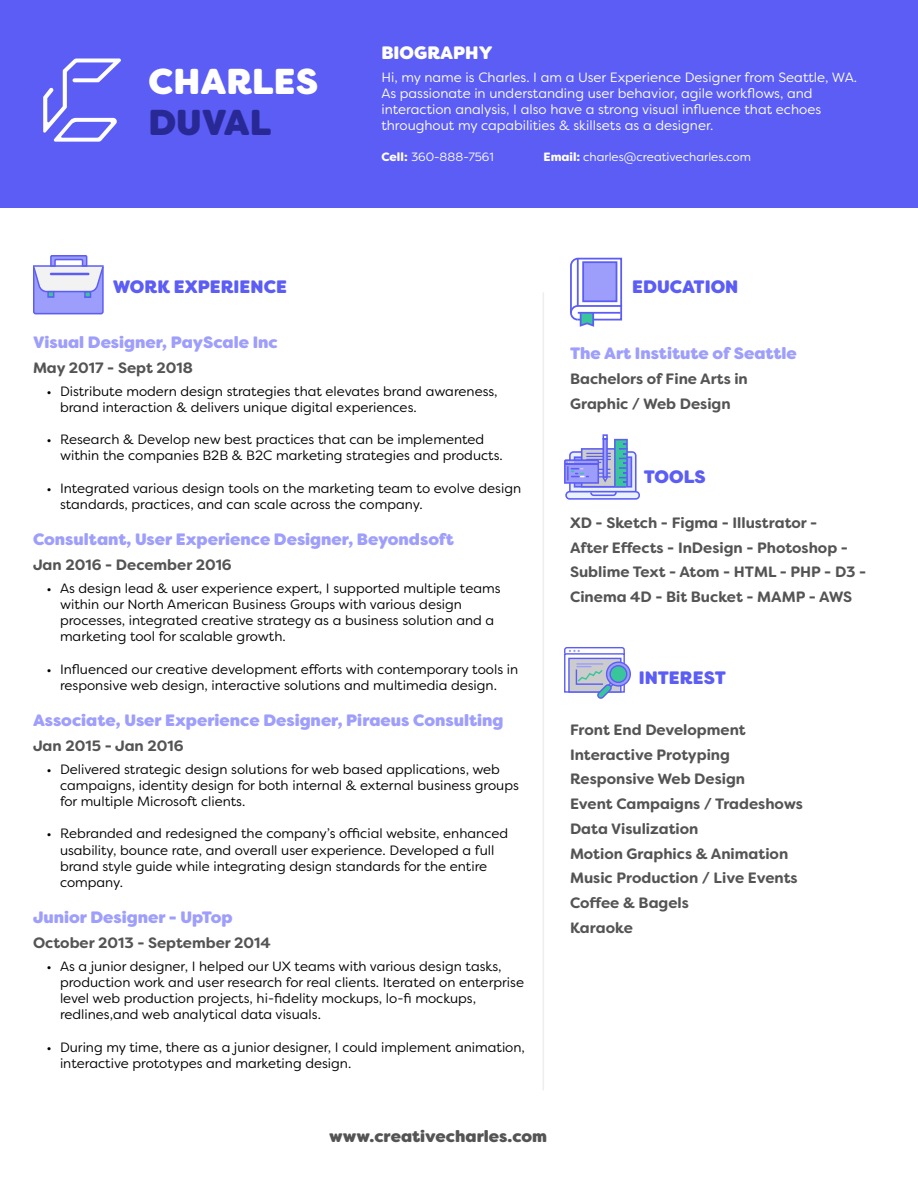
<style>
.page{position:relative;width:918px;height:1188px;background:#fff}
.page>*{position:absolute;margin:0;border:0;box-sizing:border-box;transform-origin:0 0}
.t1{font:800 36px "Filson Soft";color:#fff}
.t2{font:800 36px "Filson Soft";color:#292996}
.t3{font:800 18px "Filson Soft";color:#5b5df5}
.t4{font:800 18px "Filson Soft";color:#fff}
.t5{font:800 16.5px "Filson Soft";color:#9e9efc}
.t6{font:800 16.5px "Filson Soft";color:#545454}
.t7{font:700 15px/24.8px "Filson Soft";color:#545454}
.t8{font:13.5px/16.2px "Filson Soft";color:#000}
.t9{font:13.5px/16.2px "Filson Soft";color:#fff}
.t10{font:12px "Filson Soft";color:#fff}
.s1{font-weight:900}
</style>
<div class="page">
<div style="left:0;top:0;width:918px;height:207px;background:#5b5df5"></div>
<hr style="left:543px;top:293px;width:1px;height:797px;background:#eee">
<svg style="left:43px;top:58px;width:78px;height:84px"></svg>
<svg style="left:570px;top:258px;width:52px;height:69px"></svg>
<div style="left:583px;top:262px;width:34px;height:39px;background:#9d9dfc"></div>
<div style="left:582px;top:261px;width:35px;height:41px;border:2px solid #5b5df5"></div>
<hr style="left:578px;top:312px;width:42px;height:2px;background:#5b5df5">
<svg style="left:33px;top:255px;width:71px;height:59px"></svg>
<div style="left:565px;top:654px;width:59px;height:38px;background:linear-gradient(to right,#fff,#fff)"></div>
<div style="left:564px;top:653px;width:61px;height:40px;border:1px solid #5b5df5"></div>
<div style="left:569px;top:658px;width:52px;height:34px;background:#ccc"></div>
<div style="left:568px;top:658px;width:54px;height:35px;border:1px solid #5b5df5"></div>
<svg style="left:564px;top:647px;width:61px;height:9px"></svg>
<hr style="left:576px;top:663px;width:27px;height:2px;background:#9d9dfc">
<svg style="left:607px;top:662px;width:23px;height:24px"></svg>
<div style="left:606px;top:662px;width:25px;height:25px;border:1px solid #5b5df5;border-radius:50%"></div>
<div style="left:610px;top:666px;width:17px;height:16px;background:#39c69b;border-radius:50%"></div>
<div style="left:609px;top:665px;width:18px;height:18px;border:1px solid #5b5df5;border-radius:50%"></div>
<svg style="left:575px;top:666px;width:40px;height:33px"></svg>
<svg style="left:564px;top:434px;width:76px;height:66px"></svg>
<h1 class="t1" style="left:148px;top:58px;width:171px">CHARLES</h1>
<h1 class="t2" style="left:148px;top:99px;width:125px">DUVAL</h1>
<h2 class="t3" style="left:113px;top:275px;width:176px">WORK EXPERIENCE</h2>
<h2 class="t4" style="left:381px;top:41px;width:113px">BIOGRAPHY</h2>
<p class="t9" style="left:381px;top:69px;width:477px">Hi, my name is Charles. I am a User Experience Designer from Seattle, WA.<br>As passionate in understanding user behavior, agile workflows, and interaction analysis, I also have a strong visual influence that echoes throughout my capabilities &amp; skillsets as a designer.</p>
<p class="t10" style="left:381px;top:149px;width:114px"><span class="s1">Cell:</span> 360-888-7561</p>
<p class="t10" style="left:543px;top:149px;width:209px"><span class="s1">Email:</span> charles@creativecharles.com</p>
<h2 class="t3" style="left:632px;top:275px;width:108px">EDUCATION</h2>
<p class="t5" style="left:33px;top:331px;width:246px">Visual Designer, PayScale Inc</p>
<p class="t7" style="left:33px;top:355px;width:161px">May 2017 - Sept 2018</p>
<p class="t8" style="left:60px;top:383px;width:439px;text-indent:-14px">• Distribute modern design strategies that elevates brand awareness, brand interaction &amp; delivers unique digital experiences.</p>
<p class="t8" style="left:60px;top:431px;width:444px;text-indent:-14px">• Research &amp; Develop new best practices that can be implemented within the companies B2B &amp; B2C marketing strategies and products.</p>
<p class="t8" style="left:60px;top:480px;width:463px;text-indent:-14px">• Integrated various design tools on the marketing team to evolve design standards, practices, and can scale across the company.</p>
<p class="t5" style="left:33px;top:528px;width:423px">Consultant, User Experience Designer, Beyondsoft</p>
<p class="t7" style="left:33px;top:552px;width:200px">Jan 2016 - December 2016</p>
<p class="t8" style="left:60px;top:580px;width:442px;text-indent:-14px">• As design lead &amp; user experience expert, I supported multiple teams within our North American Business Groups with various design processes, integrated creative strategy as a business solution and a marketing tool for scalable growth.</p>
<p class="t8" style="left:46px;top:661px;width:473px;text-align:center">• Influenced our creative development efforts with contemporary tools in responsive web design, interactive solutions and multimedia design.</p>
<p class="t5" style="left:33px;top:709px;width:472px">Associate, User Experience Designer, Piraeus Consulting</p>
<p class="t7" style="left:33px;top:733px;width:152px">Jan 2015 - Jan 2016</p>
<p class="t8" style="left:60px;top:761px;width:460px;text-indent:-14px">• Delivered strategic design solutions for web based applications, web campaigns, identity design for both internal &amp; external business groups for multiple Microsoft clients.</p>
<p class="t8" style="left:60px;top:825px;width:450px;text-indent:-14px">• Rebranded and redesigned the company’s official website, enhanced usability, bounce rate, and overall user experience. Developed a full brand style guide while integrating design standards for the entire company.</p>
<p class="t5" style="left:33px;top:906px;width:201px">Junior Designer - UpTop</p>
<p class="t7" style="left:33px;top:930px;width:239px">October 2013 - September 2014</p>
<p class="t8" style="left:60px;top:958px;width:466px;text-indent:-14px">• As a junior designer, I helped our UX teams with various design tasks, production work and user research for real clients. Iterated on enterprise level web production projects, hi-fidelity mockups, lo-fi mockups, redlines,and web analytical data visuals.</p>
<p class="t8" style="left:60px;top:1039px;width:466px;text-indent:-14px">• During my time, there as a junior designer, I could implement animation, interactive prototypes and marketing design.</p>
<p class="t6" style="left:329px;top:1125px;width:219px">www.creativecharles.com</p>
<p class="t5" style="left:570px;top:343px;width:228px">The Art Institute of Seattle</p>
<p class="t7" style="left:570px;top:366px;width:179px">Bachelors of Fine Arts in<br>Graphic / Web Design</p>
<h2 class="t3" style="left:644px;top:465px;width:64px">TOOLS</h2>
<p class="t7" style="left:570px;top:510px;width:298px">XD - Sketch - Figma - Illustrator -<br>After Effects - InDesign - Photoshop - Sublime Text - Atom - HTML - PHP - D3 - Cinema 4D - Bit Bucket - MAMP - AWS</p>
<h2 class="t3" style="left:639px;top:666px;width:89px">INTEREST</h2>
<p class="t7" style="left:570px;top:717px;width:234px">Front End Development<br>Interactive Protyping<br>Responsive Web Design<br>Event Campaigns / Tradeshows<br>Data Visulization<br>Motion Graphics &amp; Animation<br>Music Production / Live Events<br>Coffee &amp; Bagels<br>Karaoke</p>
</div>
